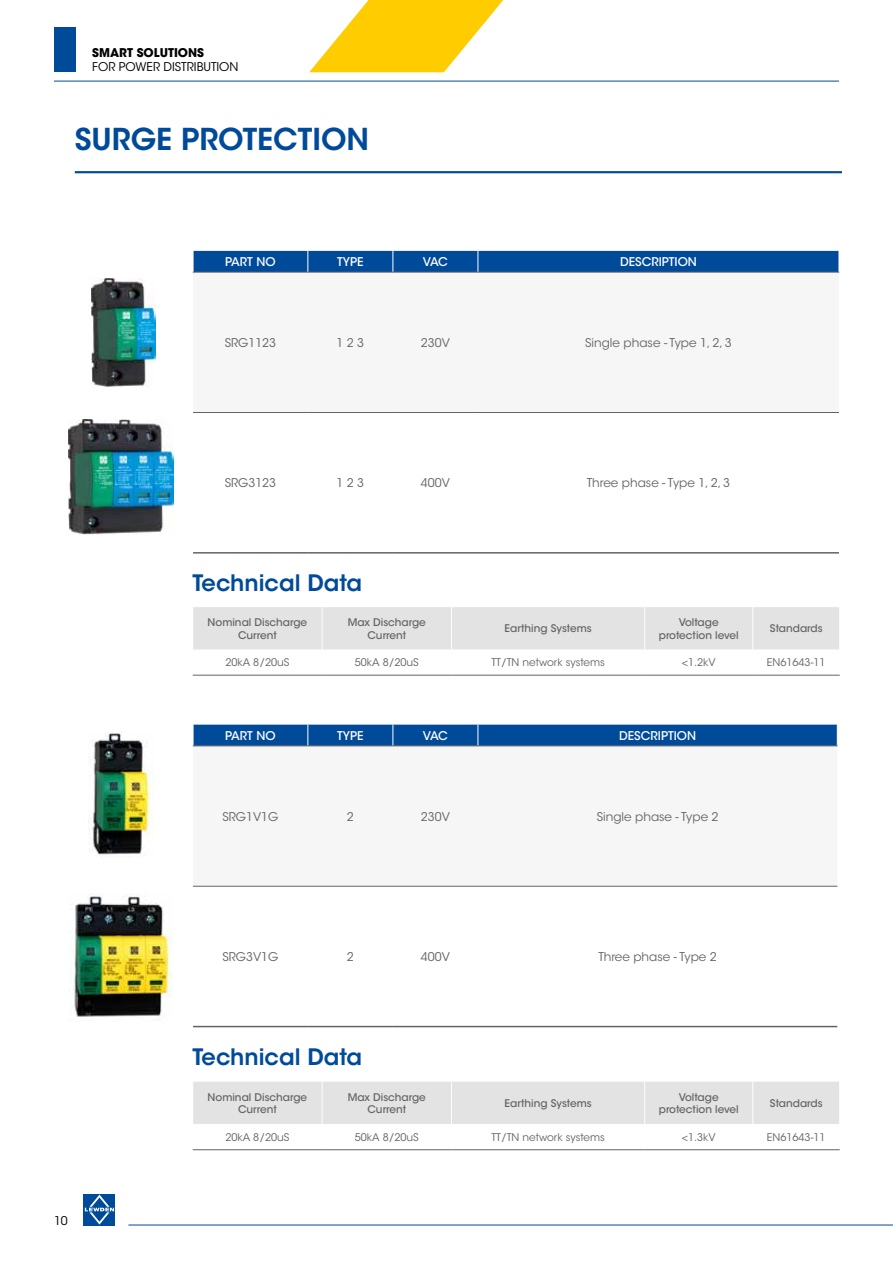
<style>
.page{position:relative;width:893px;height:1263px;background:#fff}
.page>*{position:absolute;margin:0;border:0;box-sizing:border-box;transform-origin:0 0}
.t1{font:600 30px "ITC Avant Garde Std";color:#004a9a}
.t2{font:600 22.5px "ITC Avant Garde Std";color:#004a9a}
.t3{font:12px "ITC Avant Garde Std";color:#646363}
.t4{font:500 12px "ITC Avant Garde Std";color:#fff}
.t5{font:12px "ITC Avant Garde Std";color:#000}
.t6{font:700 12px "ITC Avant Garde Std";color:#000}
.t7{font:500 10.5px/12.6px "ITC Avant Garde Std";color:#646363;text-align:center}
.t8{font:10.5px "ITC Avant Garde Std";color:#646363}
</style>
<div class="page">
<div style="left:54px;top:28px;width:21px;height:44px;background:#004a9a"></div>
<svg style="left:193px;top:885px;width:644px;height:1px"></svg>
<svg style="left:193px;top:1025px;width:644px;height:1px"></svg>
<div style="left:193px;top:725px;width:645px;height:21px;background:#004a9a"></div>
<hr style="left:193px;top:1026px;width:115px;height:1px;background:#646363">
<hr style="left:308px;top:1026px;width:85px;height:1px;background:#646363">
<hr style="left:393px;top:1026px;width:85px;height:1px;background:#646363">
<hr style="left:478px;top:1026px;width:359px;height:1px;background:#646363">
<hr style="left:193px;top:886px;width:115px;height:1px;background:#646363">
<hr style="left:308px;top:886px;width:85px;height:1px;background:#646363">
<hr style="left:393px;top:886px;width:85px;height:1px;background:#646363">
<hr style="left:478px;top:886px;width:359px;height:1px;background:#646363">
<hr style="left:193px;top:746px;width:115px;height:1px;background:#646363">
<hr style="left:308px;top:746px;width:85px;height:1px;background:#646363">
<hr style="left:393px;top:746px;width:85px;height:1px;background:#646363">
<hr style="left:478px;top:746px;width:359px;height:1px;background:#646363">
<svg style="left:194px;top:411px;width:644px;height:1px"></svg>
<div style="left:193px;top:251px;width:647px;height:21px;background:#004a9a"></div>
<hr style="left:193px;top:552px;width:115px;height:2px;background:#646363">
<hr style="left:308px;top:552px;width:85px;height:2px;background:#646363">
<hr style="left:393px;top:552px;width:85px;height:2px;background:#646363">
<hr style="left:478px;top:552px;width:361px;height:2px;background:#646363">
<hr style="left:193px;top:412px;width:115px;height:1px;background:#646363">
<hr style="left:308px;top:412px;width:85px;height:1px;background:#646363">
<hr style="left:393px;top:412px;width:85px;height:1px;background:#646363">
<hr style="left:478px;top:412px;width:361px;height:1px;background:#646363">
<hr style="left:193px;top:272px;width:115px;height:1px;background:#646363">
<hr style="left:308px;top:272px;width:85px;height:1px;background:#646363">
<hr style="left:393px;top:272px;width:85px;height:1px;background:#646363">
<hr style="left:478px;top:272px;width:361px;height:1px;background:#646363">
<hr style="left:54px;top:81px;width:785px;height:1px;background:#004a9a">
<svg style="left:309px;top:0;width:194px;height:72px"></svg>
<div style="left:84px;top:1194px;width:31px;height:31px;background:#004a9a"></div>
<svg style="left:85px;top:1194px;width:29px;height:30px"></svg>
<hr style="left:128px;top:1225px;width:765px;height:1px;background:#004a9a">
<hr style="left:75px;top:171px;width:767px;height:2px;background:#004a9a">
<img style="left:91px;top:278px;width:64px;height:109px">
<img style="left:88px;top:733px;width:65px;height:123px">
<img style="left:74px;top:893px;width:98px;height:124px">
<svg style="left:193px;top:607px;width:647px;height:68px"></svg>
<hr style="left:322px;top:607px;width:1px;height:43px;background:#fff">
<hr style="left:451px;top:607px;width:1px;height:43px;background:#fff">
<hr style="left:644px;top:607px;width:1px;height:43px;background:#fff">
<hr style="left:752px;top:607px;width:1px;height:43px;background:#fff">
<hr style="left:839px;top:607px;width:1px;height:43px;background:#fff">
<hr style="left:193px;top:675px;width:129px;height:1px;background:#646363">
<hr style="left:322px;top:675px;width:129px;height:1px;background:#646363">
<hr style="left:451px;top:675px;width:194px;height:1px;background:#646363">
<hr style="left:645px;top:675px;width:108px;height:1px;background:#646363">
<hr style="left:753px;top:675px;width:87px;height:1px;background:#646363">
<div style="left:193px;top:1082px;width:646px;height:42px;background:#e3e3e3"></div>
<hr style="left:322px;top:1082px;width:1px;height:42px;background:#fff">
<hr style="left:451px;top:1082px;width:1px;height:42px;background:#fff">
<hr style="left:644px;top:1082px;width:1px;height:42px;background:#fff">
<hr style="left:752px;top:1082px;width:1px;height:42px;background:#fff">
<hr style="left:193px;top:1149px;width:129px;height:1px;background:#646363">
<hr style="left:322px;top:1149px;width:129px;height:1px;background:#646363">
<hr style="left:451px;top:1149px;width:194px;height:1px;background:#646363">
<hr style="left:645px;top:1149px;width:108px;height:1px;background:#646363">
<hr style="left:753px;top:1149px;width:87px;height:1px;background:#646363">
<img style="left:69px;top:419px;width:104px;height:115px">
<p class="t6" style="left:92px;top:45px;width:113px">SMART SOLUTIONS</p>
<p class="t5" style="left:92px;top:60px;width:148px">FOR POWER DISTRIBUTION</p>
<h1 class="t1" style="left:75px;top:120px;width:296px">SURGE PROTECTION</h1>
<p class="t4" style="left:225px;top:254px;width:52px">PART NO</p>
<p class="t4" style="left:337px;top:254px;width:28px">TYPE</p>
<p class="t4" style="left:423px;top:254px;width:27px">VAC</p>
<p class="t4" style="left:620px;top:254px;width:78px">DESCRIPTION</p>
<p class="t3" style="left:225px;top:335px;width:53px">SRG1123</p>
<p class="t3" style="left:337px;top:335px;width:29px">1 2 3</p>
<p class="t3" style="left:421px;top:335px;width:30px">230V</p>
<p class="t3" style="left:585px;top:335px;width:148px">Single phase - Type 1, 2, 3</p>
<p class="t3" style="left:225px;top:475px;width:53px">SRG3123</p>
<p class="t3" style="left:337px;top:475px;width:29px">1 2 3</p>
<p class="t3" style="left:421px;top:475px;width:30px">400V</p>
<p class="t3" style="left:587px;top:475px;width:145px">Three phase - Type 1, 2, 3</p>
<h2 class="t2" style="left:192px;top:568px;width:171px">Technical Data</h2>
<p class="t7" style="left:208px;top:616px;width:101px">Nominal Discharge<br>Current</p>
<p class="t7" style="left:348px;top:616px;width:80px">Max Discharge<br>Current</p>
<p class="t7" style="left:504px;top:622px;width:89px">Earthing Systems</p>
<p class="t7" style="left:659px;top:616px;width:81px">Voltage protection level</p>
<p class="t7" style="left:770px;top:622px;width:54px">Standards</p>
<p class="t8" style="left:225px;top:656px;width:66px">20kA 8/20uS</p>
<p class="t8" style="left:355px;top:656px;width:66px">50kA 8/20uS</p>
<p class="t8" style="left:491px;top:656px;width:115px">TT/TN network systems</p>
<p class="t8" style="left:682px;top:656px;width:35px">&lt;1.2kV</p>
<p class="t8" style="left:767px;top:656px;width:60px">EN61643-11</p>
<p class="t4" style="left:225px;top:728px;width:52px">PART NO</p>
<p class="t4" style="left:337px;top:728px;width:28px">TYPE</p>
<p class="t4" style="left:423px;top:728px;width:27px">VAC</p>
<p class="t4" style="left:619px;top:728px;width:78px">DESCRIPTION</p>
<p class="t3" style="left:222px;top:809px;width:57px">SRG1V1G</p>
<p class="t3" style="left:347px;top:809px;width:8px">2</p>
<p class="t3" style="left:421px;top:809px;width:30px">230V</p>
<p class="t3" style="left:597px;top:809px;width:123px">Single phase - Type 2</p>
<p class="t5" style="left:54px;top:1213px;width:15px">10</p>
<p class="t3" style="left:222px;top:949px;width:57px">SRG3V1G</p>
<p class="t3" style="left:347px;top:949px;width:8px">2</p>
<p class="t3" style="left:421px;top:949px;width:30px">400V</p>
<p class="t3" style="left:598px;top:949px;width:120px">Three phase - Type 2</p>
<h2 class="t2" style="left:192px;top:1043px;width:171px">Technical Data</h2>
<p class="t7" style="left:208px;top:1090px;width:101px">Nominal Discharge<br>Current</p>
<p class="t7" style="left:348px;top:1090px;width:80px">Max Discharge<br>Current</p>
<p class="t7" style="left:504px;top:1097px;width:89px">Earthing Systems</p>
<p class="t7" style="left:659px;top:1090px;width:81px">Voltage protection level</p>
<p class="t7" style="left:770px;top:1097px;width:54px">Standards</p>
<p class="t8" style="left:225px;top:1131px;width:66px">20kA 8/20uS</p>
<p class="t8" style="left:355px;top:1131px;width:66px">50kA 8/20uS</p>
<p class="t8" style="left:491px;top:1131px;width:115px">TT/TN network systems</p>
<p class="t8" style="left:682px;top:1131px;width:35px">&lt;1.3kV</p>
<p class="t8" style="left:767px;top:1131px;width:60px">EN61643-11</p>
</div>
